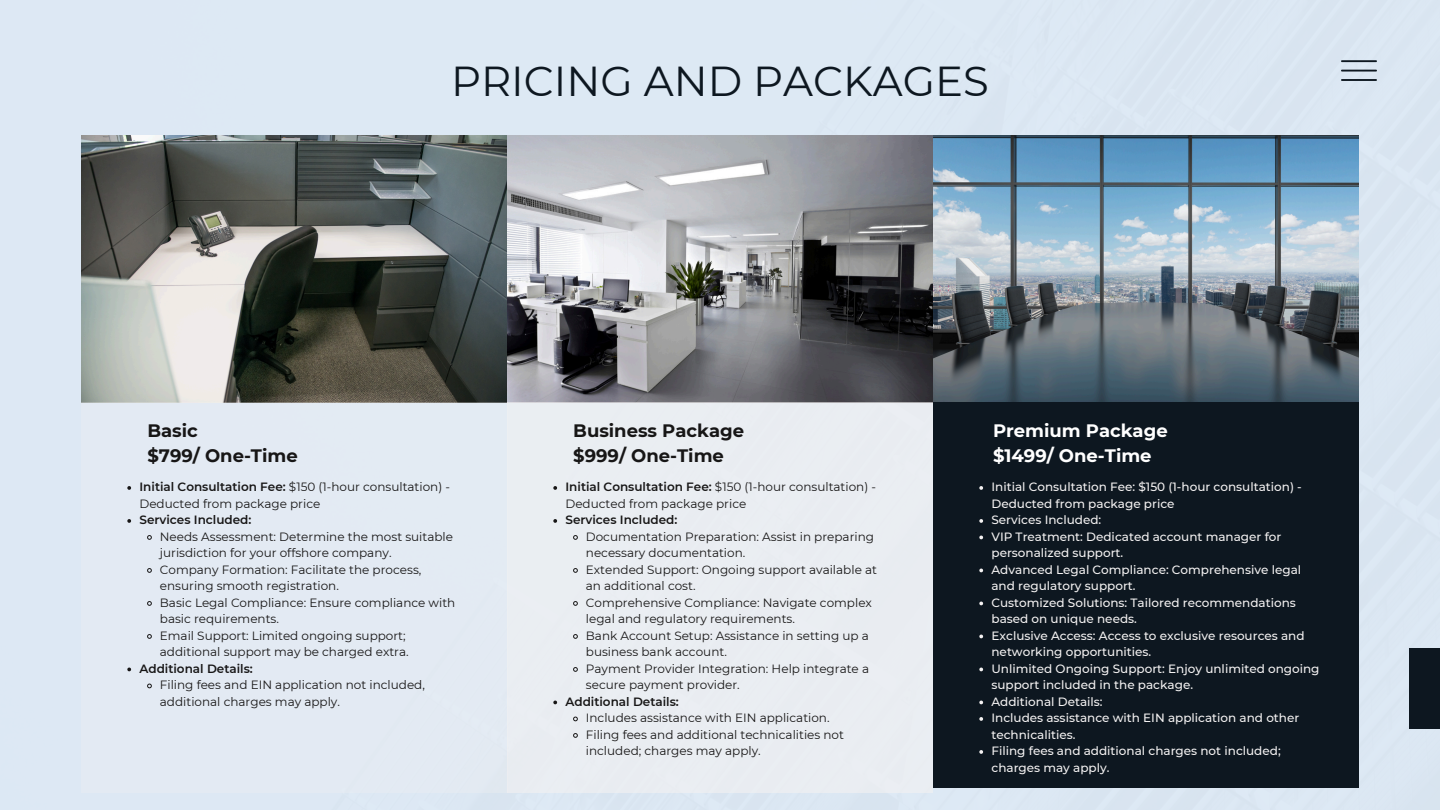
<style>
.page{position:relative;width:1440px;height:810px;background:#fff}
.page>*{position:absolute;margin:0;border:0;box-sizing:border-box;transform-origin:0 0}
.t1{font:41.8px "Montserrat";color:#0d1720}
.t2{font:700 18px/24.8px "Montserrat";color:#171616}
.t3{font:700 18px/24.8px "Montserrat";color:#fff}
.t4{font:12px/16.5px "Montserrat";color:#171616}
.t5{font:500 12px/16.5px "Montserrat";color:#f4f2f2}
.t6{font:600 12px "Montserrat";color:#171616}
.s1{font-weight:600}
</style>
<div class="page">
<svg style="left:1341px;top:60px;width:36px;height:21px"></svg>
<div style="left:1409px;top:648px;width:31px;height:81px;background:#0d1720"></div>
<img style="left:81px;top:135px;width:1278px;height:267px">
<div style="left:933px;top:402px;width:426px;height:386px;background:#0d1720"></div>
<div style="left:507px;top:402px;width:426px;height:390px;background:#eaedf2"></div>
<div style="left:81px;top:402px;width:426px;height:390px;background:#e3eaf3"></div>
<svg style="left:127px;top:486px;width:4px;height:4px"></svg>
<svg style="left:127px;top:519px;width:4px;height:4px"></svg>
<svg style="left:147px;top:535px;width:5px;height:5px"></svg>
<svg style="left:147px;top:568px;width:5px;height:5px"></svg>
<svg style="left:147px;top:601px;width:5px;height:5px"></svg>
<svg style="left:147px;top:634px;width:5px;height:5px"></svg>
<svg style="left:127px;top:668px;width:4px;height:3px"></svg>
<svg style="left:147px;top:683px;width:5px;height:6px"></svg>
<svg style="left:553px;top:486px;width:4px;height:4px"></svg>
<svg style="left:553px;top:519px;width:4px;height:4px"></svg>
<svg style="left:573px;top:535px;width:5px;height:5px"></svg>
<svg style="left:573px;top:568px;width:5px;height:5px"></svg>
<svg style="left:573px;top:601px;width:5px;height:5px"></svg>
<svg style="left:573px;top:634px;width:5px;height:5px"></svg>
<svg style="left:573px;top:667px;width:5px;height:5px"></svg>
<svg style="left:553px;top:701px;width:4px;height:3px"></svg>
<svg style="left:573px;top:716px;width:5px;height:6px"></svg>
<svg style="left:573px;top:733px;width:5px;height:5px"></svg>
<svg style="left:979px;top:486px;width:4px;height:4px"></svg>
<svg style="left:979px;top:519px;width:4px;height:4px"></svg>
<svg style="left:979px;top:536px;width:4px;height:3px"></svg>
<svg style="left:979px;top:569px;width:4px;height:3px"></svg>
<svg style="left:979px;top:602px;width:4px;height:3px"></svg>
<svg style="left:979px;top:635px;width:4px;height:3px"></svg>
<svg style="left:979px;top:668px;width:4px;height:3px"></svg>
<svg style="left:979px;top:701px;width:4px;height:3px"></svg>
<svg style="left:979px;top:717px;width:4px;height:4px"></svg>
<svg style="left:979px;top:750px;width:4px;height:4px"></svg>
<p class="t1" style="left:451px;top:56px;width:539px">PRICING AND PACKAGES</p>
<p class="t2" style="left:147px;top:418px;width:152px">Basic<br>$799/ One-Time</p>
<p class="t2" style="left:573px;top:418px;width:172px">Business Package $999/ One-Time</p>
<p class="t3" style="left:993px;top:418px;width:176px">Premium Package $1499/ One-Time</p>
<p class="t4" style="left:139px;top:479px;width:312px"><span class="s1">Initial Consultation Fee:</span> $150 (1-hour consultation) -<br>Deducted from package price</p>
<h1 class="t6" style="left:139px;top:513px;width:113px">Services Included:</h1>
<p class="t4" style="left:160px;top:528px;width:295px">Needs Assessment: Determine the most suitable jurisdiction for your offshore company.</p>
<h2 class="t4" style="left:160px;top:561px;width:263px">Company Formation: Facilitate the process, ensuring smooth registration.</h2>
<p class="t4" style="left:160px;top:594px;width:297px">Basic Legal Compliance: Ensure compliance with basic requirements.</p>
<p class="t4" style="left:160px;top:627px;width:250px">Email Support: Limited ongoing support; additional support may be charged extra.</p>
<p class="t6" style="left:139px;top:661px;width:115px">Additional Details:</p>
<p class="t4" style="left:160px;top:677px;width:267px">Filing fees and EIN application not included, additional charges may apply.</p>
<h2 class="t4" style="left:565px;top:479px;width:312px"><span class="s1">Initial Consultation Fee:</span> $150 (1-hour consultation) -<br>Deducted from package price</h2>
<p class="t6" style="left:565px;top:513px;width:113px">Services Included:</p>
<p class="t4" style="left:586px;top:528px;width:290px">Documentation Preparation: Assist in preparing necessary documentation.</p>
<p class="t4" style="left:586px;top:561px;width:293px">Extended Support: Ongoing support available at an additional cost.</p>
<p class="t4" style="left:586px;top:594px;width:288px">Comprehensive Compliance: Navigate complex legal and regulatory requirements.</p>
<p class="t4" style="left:586px;top:627px;width:285px">Bank Account Setup: Assistance in setting up a business bank account.</p>
<p class="t4" style="left:586px;top:660px;width:285px">Payment Provider Integration: Help integrate a secure payment provider.</p>
<p class="t6" style="left:565px;top:694px;width:115px">Additional Details:</p>
<p class="t4" style="left:586px;top:710px;width:245px">Includes assistance with EIN application.</p>
<p class="t4" style="left:586px;top:726px;width:260px">Filing fees and additional technicalities not included; charges may apply.</p>
<p class="t5" style="left:991px;top:479px;width:312px">Initial Consultation Fee: $150 (1-hour consultation) -<br>Deducted from package price</p>
<h2 class="t5" style="left:991px;top:512px;width:111px">Services Included:</h2>
<p class="t5" style="left:991px;top:528px;width:292px">VIP Treatment: Dedicated account manager for personalized support.</p>
<p class="t5" style="left:991px;top:561px;width:311px">Advanced Legal Compliance: Comprehensive legal and regulatory support.</p>
<p class="t5" style="left:991px;top:594px;width:306px">Customized Solutions: Tailored recommendations based on unique needs.</p>
<p class="t5" style="left:991px;top:627px;width:315px">Exclusive Access: Access to exclusive resources and networking opportunities.</p>
<p class="t5" style="left:991px;top:660px;width:330px">Unlimited Ongoing Support: Enjoy unlimited ongoing support included in the package.</p>
<p class="t5" style="left:991px;top:693px;width:113px">Additional Details:</p>
<p class="t5" style="left:991px;top:710px;width:309px">Includes assistance with EIN application and other technicalities.</p>
<p class="t5" style="left:991px;top:743px;width:291px">Filing fees and additional charges not included; charges may apply.</p>
</div>
